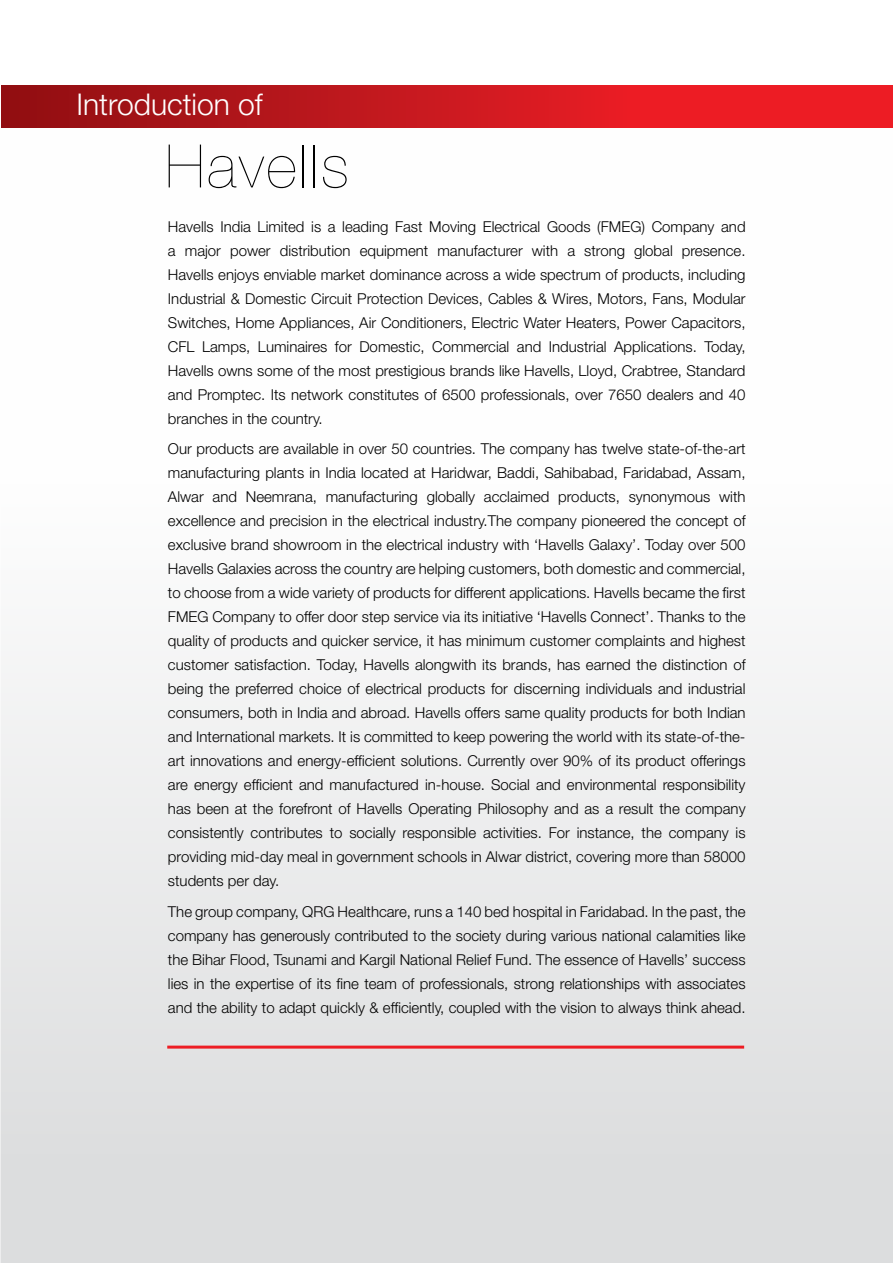
<style>
.page{position:relative;width:893px;height:1263px;background:#fff}
.page>*{position:absolute;margin:0;border:0;box-sizing:border-box;transform-origin:0 0}
.t1{font:200 60px "Helvetica Neue LT Std";letter-spacing:.05em;color:#000}
.t2{font:300 30px "Helvetica Neue LT Std";color:#fff}
.t3{font:300 15px/24px "Helvetica Neue LT Std";color:#000;text-align:justify}
</style>
<div class="page">
<div style="left:0;top:123px;width:893px;height:1140px;background:linear-gradient(to bottom,#fff,#dcddde)"></div>
<svg style="left:1px;top:86px;width:892px;height:42px;background:#c9181e"></svg>
<hr style="left:0;top:0;width:1px;height:1263px;background:#fff">
<hr style="left:167px;top:1045px;width:577px;height:3px;background:#ed1d24">
<h2 class="t2" style="left:77px;top:86px;width:188px">Introduction of</h2>
<h1 class="t1" style="left:165px;top:132px;width:185px">Havells</h1>
<p class="t3" style="left:168px;top:214px;width:579px">Havells India Limited is a leading Fast Moving Electrical Goods (FMEG) Company and a major power distribution equipment manufacturer with a strong global presence.<br>Havells enjoys enviable market dominance across a wide spectrum of products, including Industrial &amp; Domestic Circuit Protection Devices, Cables &amp; Wires, Motors, Fans, Modular Switches, Home Appliances, Air Conditioners, Electric Water Heaters, Power Capacitors, CFL Lamps, Luminaires for Domestic, Commercial and Industrial Applications. Today, Havells owns some of the most prestigious brands like Havells, Lloyd, Crabtree, Standard and Promptec. Its network constitutes of 6500 professionals, over 7650 dealers and 40 branches in the country.</p>
<p class="t3" style="left:168px;top:437px;width:579px">Our products are available in over 50 countries. The company has twelve state-of-the-art manufacturing plants in India located at Haridwar, Baddi, Sahibabad, Faridabad, Assam, Alwar and Neemrana, manufacturing globally acclaimed products, synonymous with excellence and precision in the electrical industry.The company pioneered the concept of exclusive brand showroom in the electrical industry with ‘Havells Galaxy’. Today over 500<br>Havells Galaxies across the country are helping customers, both domestic and commercial, to choose from a wide variety of products for different applications. Havells became the first FMEG Company to offer door step service via its initiative ‘Havells Connect’. Thanks to the quality of products and quicker service, it has minimum customer complaints and highest customer satisfaction. Today, Havells alongwith its brands, has earned the distinction of being the preferred choice of electrical products for discerning individuals and industrial consumers, both in India and abroad. Havells offers same quality products for both Indian and International markets. It is committed to keep powering the world with its state-of-the&shy;art innovations and energy-efficient solutions. Currently over 90% of its product offerings are energy efficient and manufactured in-house. Social and environmental responsibility has been at the forefront of Havells Operating Philosophy and as a result the company consistently contributes to socially responsible activities. For instance, the company is providing mid-day meal in government schools in Alwar district, covering more than 58000 students per day.</p>
<p class="t3" style="left:168px;top:899px;width:579px">The group company, QRG Healthcare, runs a 140 bed hospital in Faridabad. In the past, the company has generously contributed to the society during various national calamities like the Bihar Flood, Tsunami and Kargil National Relief Fund. The essence of Havells’ success lies in the expertise of its fine team of professionals, strong relationships with associates and the ability to adapt quickly &amp; efficiently, coupled with the vision to always think ahead.</p>
</div>
